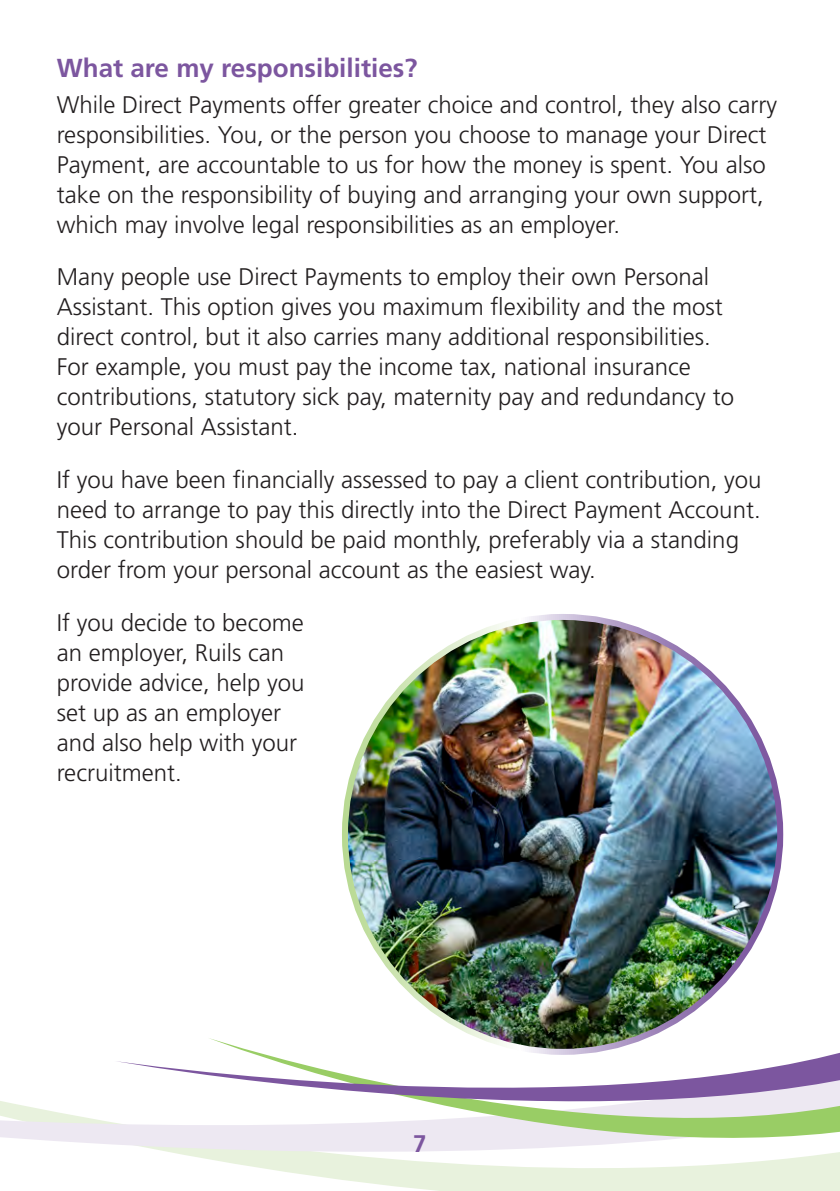
<style>
.page{position:relative;width:840px;height:1191px;background:#fff}
.page>*{position:absolute;margin:0;border:0;box-sizing:border-box;transform-origin:0 0}
.sub_heads{font:700 26px "Frutiger";color:#7c569f}
.Body_text{font:300 24px/30px "Frutiger";color:#231f20}
.t1{font:700 24px "Frutiger";color:#7c569f}
</style>
<div class="page">
<svg style="left:0;top:1101px;width:839px;height:90px"></svg>
<svg style="left:208px;top:1037px;width:631px;height:137px"></svg>
<svg style="left:115px;top:1047px;width:724px;height:93px"></svg>
<img style="left:345px;top:617px;width:434px;height:434px;border-radius:217px">
<p class="sub_heads" style="left:57px;top:53px;width:362px">What are my responsibilities?</p>
<p class="Body_text" style="left:57px;top:89px;width:721px">While Direct Payments offer greater choice and control, they also carry responsibilities. You, or the person you choose to manage your Direct Payment, are accountable to us for how the money is spent. You also take on the responsibility of buying and arranging your own support, which may involve legal responsibilities as an employer.</p>
<p class="Body_text" style="left:57px;top:262px;width:678px">Many people use Direct Payments to employ their own Personal Assistant. This option gives you maximum flexibility and the most direct control, but it also carries many additional responsibilities.<br>For example, you must pay the income tax, national insurance contributions, statutory sick pay, maternity pay and redundancy to your Personal Assistant.</p>
<p class="Body_text" style="left:57px;top:465px;width:706px">If you have been financially assessed to pay a client contribution, you need to arrange to pay this directly into the Direct Payment Account.<br>This contribution should be paid monthly, preferably via a standing order from your personal account as the easiest way.</p>
<p class="Body_text" style="left:57px;top:607px;width:249px">If you decide to become an employer, Ruils can provide advice, help you set up as an employer and also help with your recruitment.</p>
<p class="t1" style="left:413px;top:1130px;width:15px">7</p>
</div>
